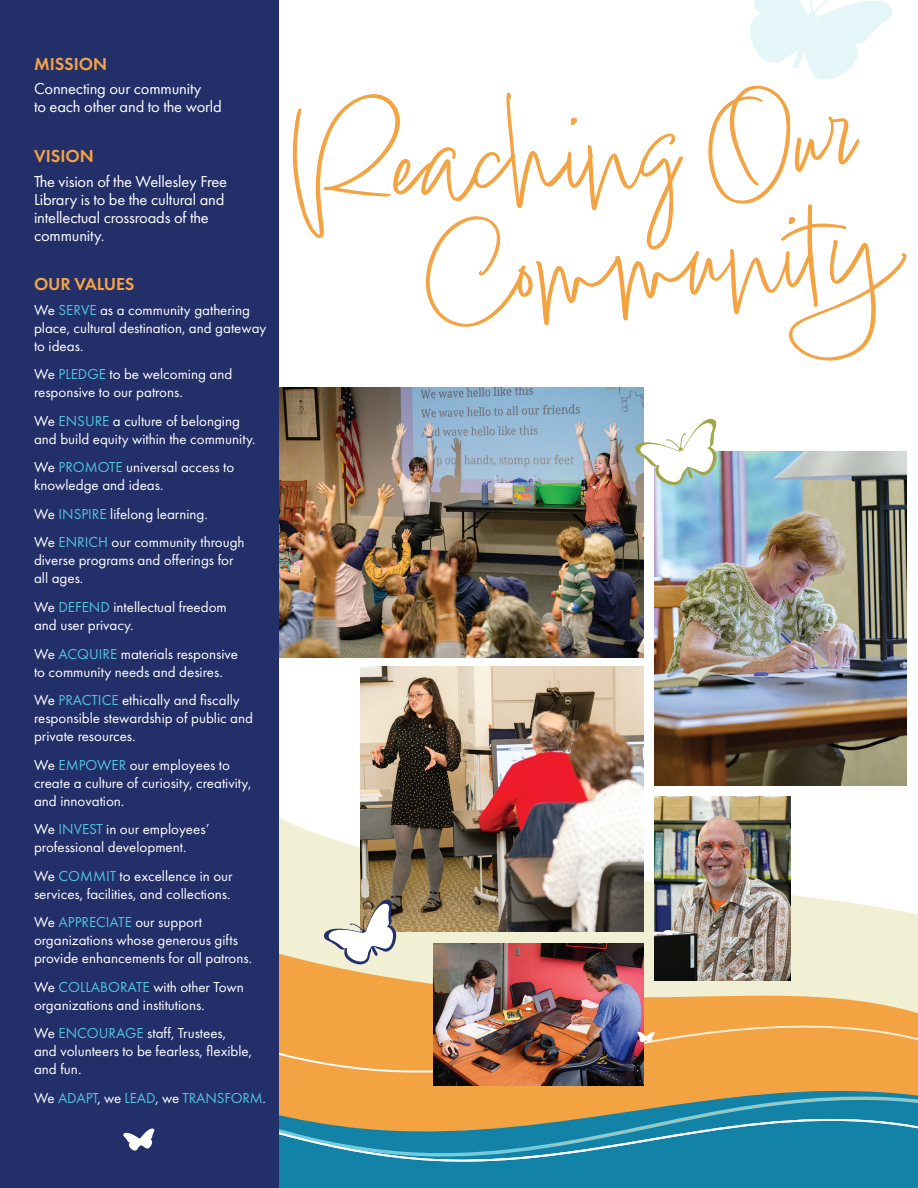
<style>
.page{position:relative;width:918px;height:1188px;background:#fff}
.page>*{position:absolute;margin:0;border:0;box-sizing:border-box;transform-origin:0 0}
.t1{font:600 18px "Futura PT";color:#f4a343}
.t2{font:16.5px/18px "Futura PT";letter-spacing:-.01em;color:#fff}
.t3{font:15px/18px "Futura PT";color:#fff}
.t4{font:15px "Futura PT";letter-spacing:-.01em;color:#51c5d7}
.s1{color:#51c5d7}
.s2{color:#fff}
</style>
<div class="page">
<img style="left:279px;top:388px;width:365px;height:270px">
<svg style="left:279px;top:818px;width:639px;height:167px;fill:#f1efd4"></svg>
<svg style="left:279px;top:985px;width:639px;height:14px;background:#f1cd93"></svg>
<div style="left:279px;top:999px;width:639px;height:52px;background:#f4a343"></div>
<svg style="left:279px;top:1051px;width:639px;height:137px;background:#739382"></svg>
<div style="left:0;top:0;width:279px;height:1188px;background:#232f69"></div>
<img style="left:654px;top:452px;width:253px;height:334px">
<img style="left:360px;top:666px;width:284px;height:266px">
<svg style="left:447px;top:157px;width:460px;height:204px"></svg>
<svg style="left:293px;top:92px;width:389px;height:230px"></svg>
<img style="left:654px;top:797px;width:137px;height:183px">
<svg style="left:634px;top:419px;width:83px;height:67px"></svg>
<svg style="left:323px;top:899px;width:73px;height:66px"></svg>
<svg style="left:123px;top:1128px;width:32px;height:23px"></svg>
<img style="left:434px;top:944px;width:210px;height:141px">
<svg style="left:637px;top:1032px;width:18px;height:11px"></svg>
<svg style="left:708px;top:0;width:185px;height:213px"></svg>
<p class="t1" style="left:34px;top:52px;width:75px">MISSION</p>
<p class="t2" style="left:34px;top:80px;width:189px">Connecting our community<br>to each other and to the world</p>
<p class="t1" style="left:34px;top:145px;width:61px">VISION</p>
<p class="t2" style="left:34px;top:172px;width:195px">The vision of the Wellesley Free<br>Library is to be the cultural and intellectual crossroads of the community.</p>
<p class="t1" style="left:34px;top:273px;width:102px">OUR VALUES</p>
<p class="t3" style="left:34px;top:301px;width:234px">We <span class="s1">SERVE</span> as a community gathering place, cultural destination, and gateway to ideas.</p>
<p class="t3" style="left:34px;top:365px;width:200px">We <span class="s1">PLEDGE</span> to be welcoming and responsive to our patrons.</p>
<p class="t3" style="left:34px;top:412px;width:223px">We <span class="s1">ENSURE</span> a culture of belonging and build equity within the community.</p>
<p class="t3" style="left:34px;top:458px;width:202px">We <span class="s1">PROMOTE</span> universal access to knowledge and ideas.</p>
<p class="t3" style="left:34px;top:505px;width:175px">We <span class="s1">INSPIRE</span> lifelong learning.</p>
<p class="t3" style="left:34px;top:533px;width:212px">We <span class="s1">ENRICH</span> our community through diverse programs and offerings for all ages.</p>
<p class="t3" style="left:34px;top:598px;width:194px">We <span class="s1">DEFEND</span> intellectual freedom and user privacy.</p>
<p class="t3" style="left:34px;top:644px;width:205px">We <span class="s1">ACQUIRE</span> materials responsive to community needs and desires.</p>
<p class="t3" style="left:34px;top:691px;width:220px">We <span class="s1">PRACTICE</span> ethically and fiscally responsible stewardship of public and private resources.</p>
<p class="t3" style="left:34px;top:756px;width:219px">We <span class="s1">EMPOWER</span> our employees to create a culture of curiosity, creativity, and innovation.</p>
<p class="t3" style="left:34px;top:820px;width:177px">We <span class="s1">INVEST</span> in our employees’ professional development.</p>
<p class="t3" style="left:34px;top:867px;width:200px">We <span class="s1">COMMIT</span> to excellence in our services, facilities, and collections.</p>
<p class="t3" style="left:34px;top:913px;width:220px">We <span class="s1">APPRECIATE</span> our support organizations whose generous gifts provide enhancements for all patrons.</p>
<p class="t3" style="left:34px;top:978px;width:211px">We <span class="s1">COLLABORATE</span> with other Town organizations and institutions.</p>
<p class="t3" style="left:34px;top:1024px;width:220px">We <span class="s1">ENCOURAGE</span> staff, Trustees, and volunteers to be fearless, flexible, and fun.</p>
<p class="t4" style="left:34px;top:1089px;width:234px"><span class="s2">We</span> ADAPT<span class="s2">, we</span> LEAD<span class="s2">, we</span> TRANSFORM<span class="s2">.</span></p>
</div>
